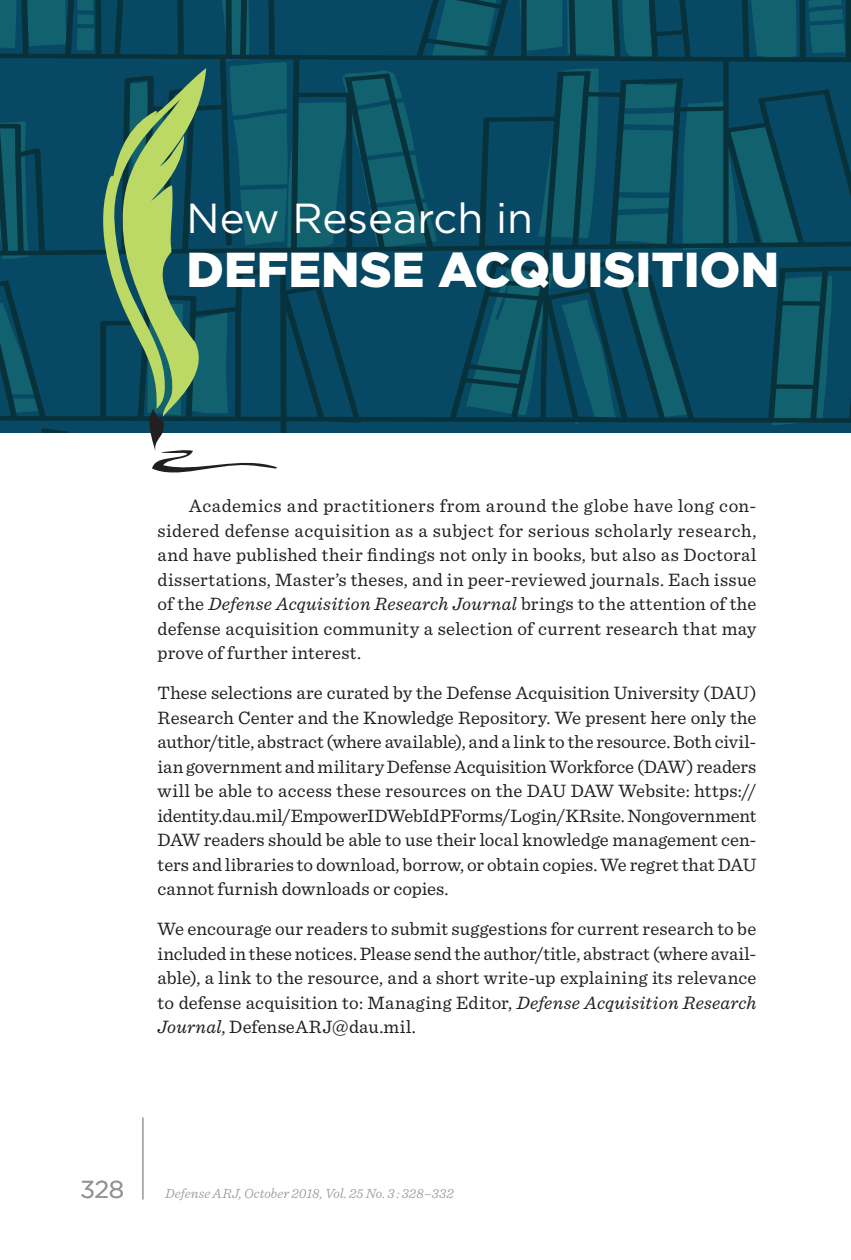
<style>
.page{position:relative;width:851px;height:1260px;background:#fff}
.page>*{position:absolute;margin:0;border:0;box-sizing:border-box;transform-origin:0 0}
.t1{font:900 49px "Gotham";color:#fff}
.t2{font:42px "Gotham";color:#fff}
.t3{font:24.5px "Gotham";color:#939598}
.t4{font:18.9px/24.5px "Sentinel";letter-spacing:.01em;color:#231f20;text-align:justify}
.t5{font:italic 300 14px "Sentinel";letter-spacing:.005em;color:#939598}
.s1{font-style:italic}
</style>
<div class="page">
<svg style="left:0;top:0;width:850px;height:433px;background:#09495f"></svg>
<hr style="left:142px;top:1118px;width:1px;height:82px;background:#939598">
<svg style="left:75px;top:0;width:770px;height:473px;background:#255f6d"></svg>
<h2 class="t2" style="left:187px;top:191px;width:348px">New Research in</h2>
<h1 class="t1" style="left:187px;top:236px;width:594px">DEFENSE ACQUISITION</h1>
<p class="t4" style="left:158px;top:492px;width:600px;text-indent:31px">Academics and practitioners from around the globe have long con&shy;sidered defense acquisition as a subject for serious scholarly research, and have published their findings not only in books, but also as Doctoral dissertations, Master’s theses, and in peer-reviewed journals. Each issue of the <span class="s1">Defense Acquisition Research Journal</span> brings to the attention of the defense acquisition community a selection of current research that may prove of further interest.</p>
<p class="t4" style="left:158px;top:680px;width:600px">These selections are curated by the Defense Acquisition University (DAU)<br>Research Center and the Knowledge Repository. We present here only the author/title, abstract (where available), and a link to the resource. Both civil&shy;ian government and military Defense Acquisition Workforce (DAW) readers will be able to access these resources on the DAU DAW Website: https:// identity.dau.mil/EmpowerIDWebIdPForms/Login/KRsite. Nongovernment DAW readers should be able to use their local knowledge management cen&shy;ters and libraries to download, borrow, or obtain copies. We regret that DAU cannot furnish downloads or copies.</p>
<p class="t4" style="left:158px;top:916px;width:600px">We encourage our readers to submit suggestions for current research to be included in these notices. Please send the author/title, abstract (where avail&shy;able), a link to the resource, and a short write-up explaining its relevance to defense acquisition to: Managing Editor, <span class="s1">Defense Acquisition Research Journal</span>, DefenseARJ@dau.mil.</p>
<p class="t3" style="left:80px;top:1173px;width:46px">328</p>
<p class="t5" style="left:165px;top:1183px;width:290px">Defense ARJ, October 2018, Vol. 25 No. 3 : 328–332</p>
</div>
